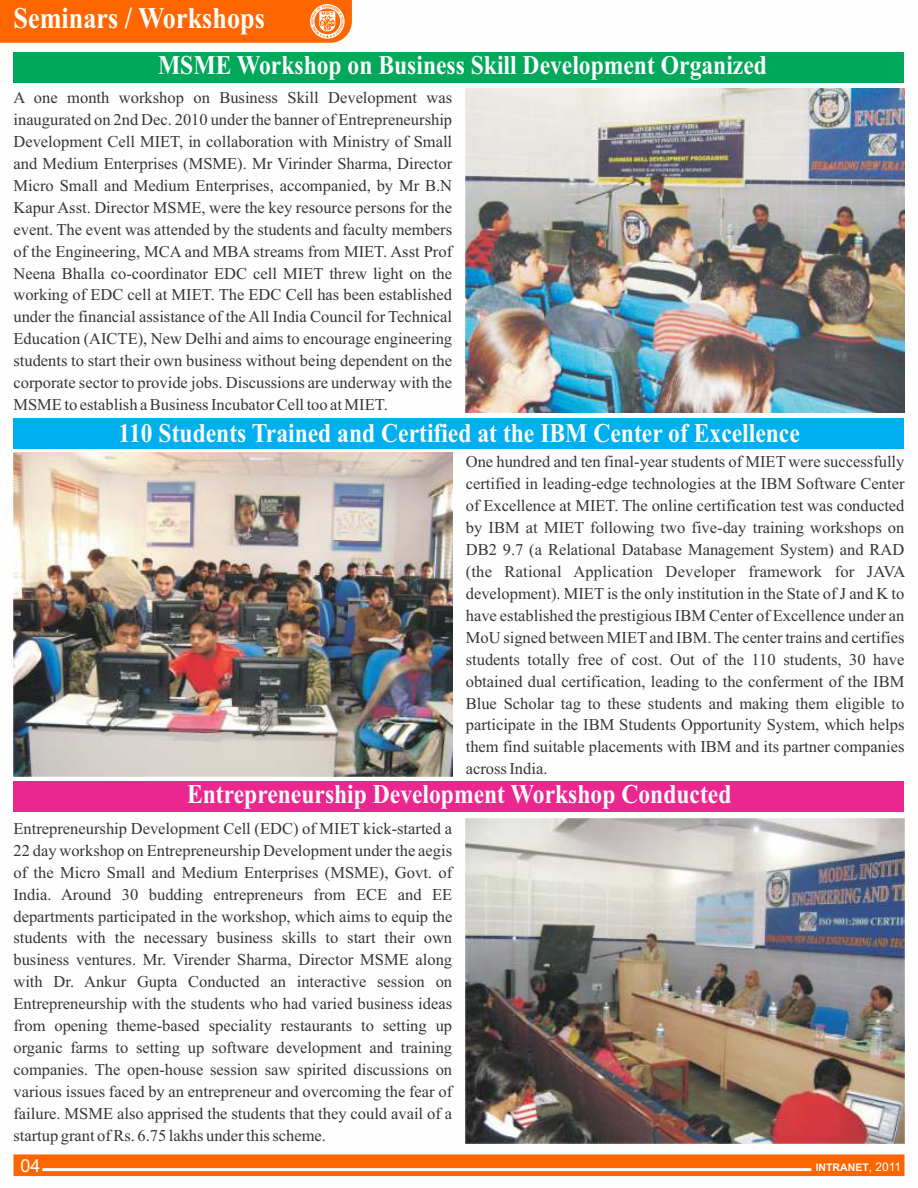
<style>
.page{position:relative;width:918px;height:1188px;background:#fff}
.page>*{position:absolute;margin:0;border:0;box-sizing:border-box;transform-origin:0 0}
.t1{font:700 30px "Times New Roman";color:#fefefe;scale:.87 1}
.t2{font:700 27px "Times New Roman";color:#fefefe;scale:.87 1}
.t3{font:18px "Arial";color:#fefefe}
.t4{font:16.5px/21.9px "Times New Roman";color:#373435;text-align:justify}
.t5{font:700 10.5px "Arial";color:#fefefe}
.s1{font-weight:400;font-size:12px}
</style>
<div class="page">
<svg style="left:14px;top:1154px;width:890px;height:22px;background:#fe6a07"></svg>
<hr style="left:42px;top:1168px;width:769px;height:3px;background:#fefefe">
<svg style="left:0;top:0;width:352px;height:43px;background:#fe6d0b"></svg>
<img style="left:465px;top:88px;width:440px;height:325px">
<img style="left:13px;top:452px;width:440px;height:325px">
<img style="left:465px;top:819px;width:440px;height:324px">
<div style="left:14px;top:52px;width:890px;height:31px;background:#00a859"></div>
<div style="left:14px;top:418px;width:890px;height:30px;background:#00afef"></div>
<div style="left:14px;top:782px;width:890px;height:30px;background:#ec268f"></div>
<h1 class="t1" style="left:14px;top:8px;width:290px">Seminars / Workshops</h1>
<h2 class="t2" style="left:158px;top:56px;width:701px">MSME Workshop on Business Skill Development Organized</h2>
<p class="t4" style="left:13px;top:88px;width:440px">A one month workshop on Business Skill Development was inaugurated on 2nd Dec. 2010 under the banner of Entrepreneurship Development Cell MIET, in collaboration with Ministry of Small and Medium Enterprises (MSME). Mr Virinder Sharma, Director Micro Small and Medium Enterprises, accompanied, by Mr B.N Kapur Asst. Director MSME, were the key resource persons for the event. The event was attended by the students and faculty members of the Engineering, MCA and MBA streams from MIET. Asst Prof Neena Bhalla co-coordinator EDC cell MIET threw light on the working of EDC cell at MIET. The EDC Cell has been established under the financial assistance of the All India Council for Technical Education (AICTE), New Delhi and aims to encourage engineering students to start their own business without being dependent on the corporate sector to provide jobs. Discussions are underway with the MSME to establish a Business Incubator Cell too at MIET.</p>
<h2 class="t2" style="left:119px;top:424px;width:785px">110 Students Trained and Certified at the IBM Center of Excellence</h2>
<p class="t4" style="left:466px;top:452px;width:441px">One hundred and ten final-year students of MIET were successfully certified in leading-edge technologies at the IBM Software Center of Excellence at MIET. The online certification test was conducted by IBM at MIET following two five-day training workshops on DB2 9.7 (a Relational Database Management System) and RAD (the Rational Application Developer framework for JAVA development). MIET is the only institution in the State of J and K to have established the prestigious IBM Center of Excellence under an MoU signed between MIETand IBM. The center trains and certifies students totally free of cost. Out of the 110 students, 30 have obtained dual certification, leading to the conferment of the IBM Blue Scholar tag to these students and making them eligible to participate in the IBM Students Opportunity System, which helps them find suitable placements with IBM and its partner companies across India.</p>
<h2 class="t2" style="left:187px;top:785px;width:627px">Entrepreneurship Development Workshop Conducted</h2>
<p class="t4" style="left:13px;top:819px;width:441px">Entrepreneurship Development Cell (EDC) of MIET kick-started a 22 day workshop on Entrepreneurship Development under the aegis of the Micro Small and Medium Enterprises (MSME), Govt. of India. Around 30 budding entrepreneurs from ECE and EE departments participated in the workshop, which aims to equip the students with the necessary business skills to start their own business ventures. Mr. Virender Sharma, Director MSME along with Dr. Ankur Gupta Conducted an interactive session on Entrepreneurship with the students who had varied business ideas from opening theme-based speciality restaurants to setting up organic farms to setting up software development and training companies. The open-house session saw spirited discussions on various issues faced by an entrepreneur and overcoming the fear of failure. MSME also apprised the students that they could avail of a startup grant of Rs. 6.75 lakhs under this scheme.</p>
<p class="t3" style="left:20px;top:1159px;width:22px">04</p>
<p class="t5" style="left:816px;top:1164px;width:87px">INTRANET<span class="s1">, 2011</span></p>
</div>
